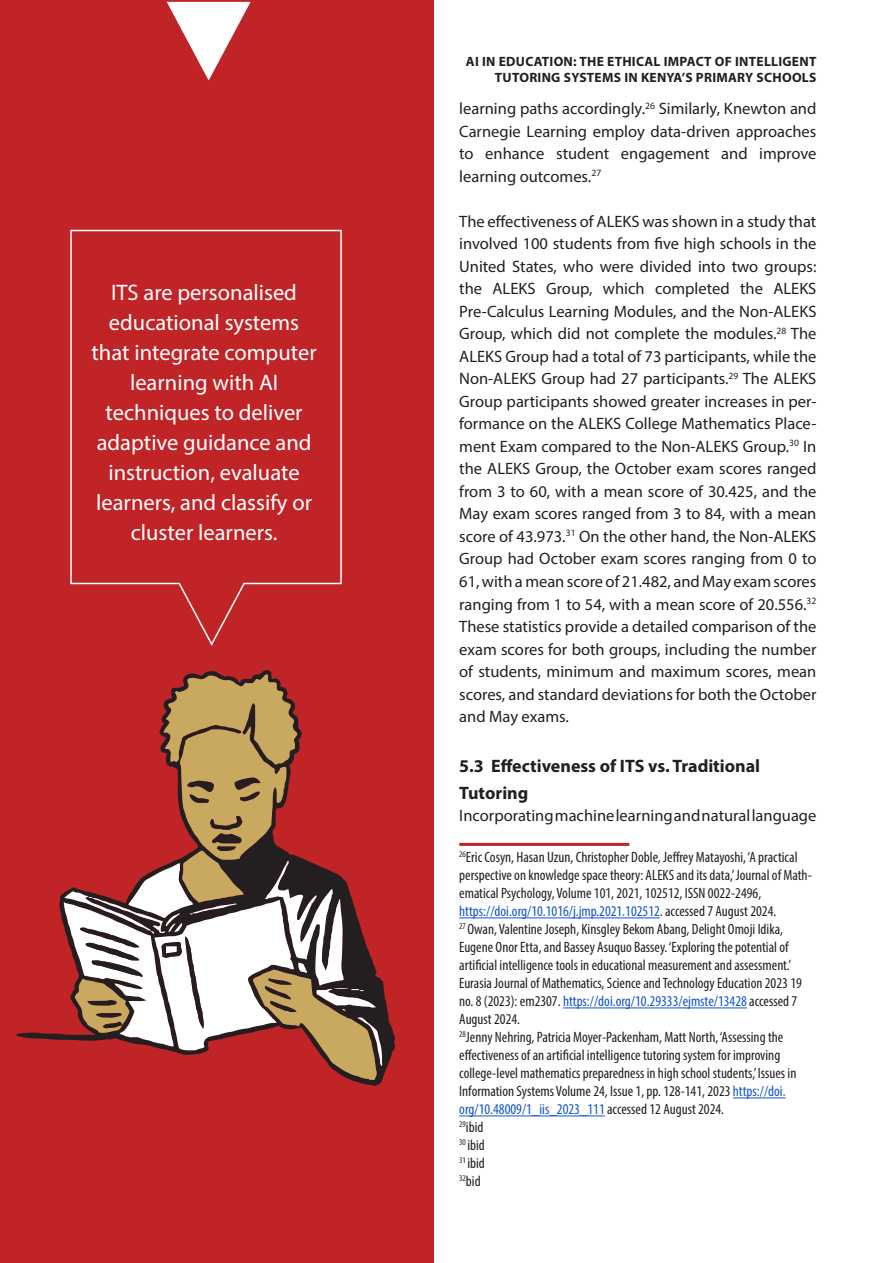
<style>
.page{position:relative;width:893px;height:1263px;background:#fff}
.page>*{position:absolute;margin:0;border:0;box-sizing:border-box;transform-origin:0 0}
.t1{font:22.5px/30px "Myriad Pro";color:#fff;text-align:center}
.Heading_2{font:700 18px/27px "Myriad Pro";color:#231f20}
.t2{font:16.5px/22.5px "Myriad Pro";color:#231f20;text-align:justify}
.t3{font:condensed 15px/18px "Myriad Pro";color:#231f20}
.t4{font:condensed 15px "Myriad Pro";color:#15c}
.t5{font:700 13.5px/16.2px "Myriad Pro";letter-spacing:.02em;color:#231f20;text-align:right}
.s1{color:#231f20}
.s2{color:#15c}
</style>
<div class="page">
<hr style="left:459px;top:843px;width:170px;height:3px;background:#c12427">
<hr style="left:459px;top:917px;width:201px;height:1px;background:#15c">
<hr style="left:563px;top:1007px;width:184px;height:1px;background:#15c">
<hr style="left:733px;top:1097px;width:53px;height:1px;background:#15c">
<hr style="left:459px;top:1115px;width:146px;height:1px;background:#15c">
<div style="left:0;top:0;width:434px;height:1263px;background:#c12427"></div>
<svg style="left:167px;top:2px;width:84px;height:79px"></svg>
<svg style="left:70px;top:229px;width:272px;height:417px"></svg>
<svg style="left:17px;top:670px;width:379px;height:416px"></svg>
<svg style="left:64px;top:674px;width:318px;height:406px"></svg>
<p class="t1" style="left:92px;top:277px;width:227px">ITS are personalised educational systems that integrate computer learning with AI techniques to deliver adaptive guidance and instruction, evaluate learners, and classify or cluster learners.</p>
<p class="t5" style="left:466px;top:53px;width:352px">AI IN EDUCATION: THE ETHICAL IMPACT OF INTELLIGENT<br>TUTORING SYSTEMS IN KENYA’S PRIMARY SCHOOLS</p>
<p class="t2" style="left:459px;top:97px;width:359px">learning paths accordingly.<sup>26</sup> Similarly, Knewton and Carnegie Learning employ data-driven approaches to enhance student engagement and improve learning outcomes.<sup>27</sup></p>
<p class="t2" style="left:459px;top:210px;width:359px">The effectiveness of ALEKS was shown in a study that involved 100 students from five high schools in the United States, who were divided into two groups: the ALEKS Group, which completed the ALEKS Pre-Calculus Learning Modules, and the Non-ALEKS Group, which did not complete the modules.<sup>28</sup> The ALEKS Group had a total of 73 participants, while the Non-ALEKS Group had 27 participants.<sup>29</sup> The ALEKS Group participants showed greater increases in per&shy;formance on the ALEKS College Mathematics Place&shy;ment Exam compared to the Non-ALEKS Group.<sup>30</sup> In the ALEKS Group, the October exam scores ranged from 3 to 60, with a mean score of 30.425, and the May exam scores ranged from 3 to 84, with a mean score of 43.973.<sup>31</sup> On the other hand, the Non-ALEKS Group had October exam scores ranging from 0 to 61, with a mean score of 21.482, and May exam scores ranging from 1 to 54, with a mean score of 20.556.<sup>32<br></sup>These statistics provide a detailed comparison of the exam scores for both groups, including the number of students, minimum and maximum scores, mean scores, and standard deviations for both the October and May exams.</p>
<p class="Heading_2" style="left:459px;top:751px;width:302px">5.3 Effectiveness of ITS vs. Traditional<br>Tutoring</p>
<p class="t2" style="left:459px;top:804px;width:359px">Incorporating machine learning and natural language</p>
<p class="t3" style="left:459px;top:848px;width:354px"><sup>26</sup>Eric Cosyn, Hasan Uzun, Christopher Doble, Jeffrey Matayoshi, ‘A practical perspective on knowledge space theory: ALEKS and its data,’ Journal of Math&shy;ematical Psychology, Volume 101, 2021, 102512, ISSN 0022-2496,</p>
<p class="t4" style="left:459px;top:902px;width:319px">https://doi.org/10.1016/j.jmp.2021.102512<span class="s1">. accessed 7 August 2024.</span></p>
<p class="t3" style="left:459px;top:920px;width:344px"><sup>27</sup> Owan, Valentine Joseph, Kinsgley Bekom Abang, Delight Omoji Idika, Eugene Onor Etta, and Bassey Asuquo Bassey. ‘Exploring the potential of artificial intelligence tools in educational measurement and assessment.’ Eurasia Journal of Mathematics, Science and Technology Education 2023 19 no. 8 (2023): em2307. <span class="s2">https://doi.org/10.29333/ejmste/13428</span> accessed 7<br>August 2024.</p>
<p class="t3" style="left:459px;top:1028px;width:339px"><sup>28</sup>Jenny Nehring, Patricia Moyer-Packenham, Matt North, ‘Assessing the effectiveness of an artificial intelligence tutoring system for improving college-level mathematics preparedness in high school students,’ Issues in Information Systems Volume 24, Issue 1, pp. 128-141, 2023 <span class="s2">https://doi. org/10.48009/1_iis_2023_111</span> accessed 12 August 2024.</p>
<p class="t3" style="left:459px;top:1118px;width:26px"><sup>29</sup>ibid</p>
<p class="t3" style="left:459px;top:1136px;width:27px"><sup>30</sup> ibid</p>
<p class="t3" style="left:459px;top:1154px;width:27px"><sup>31</sup> ibid</p>
<p class="t3" style="left:459px;top:1172px;width:23px"><sup>32</sup>bid</p>
</div>
